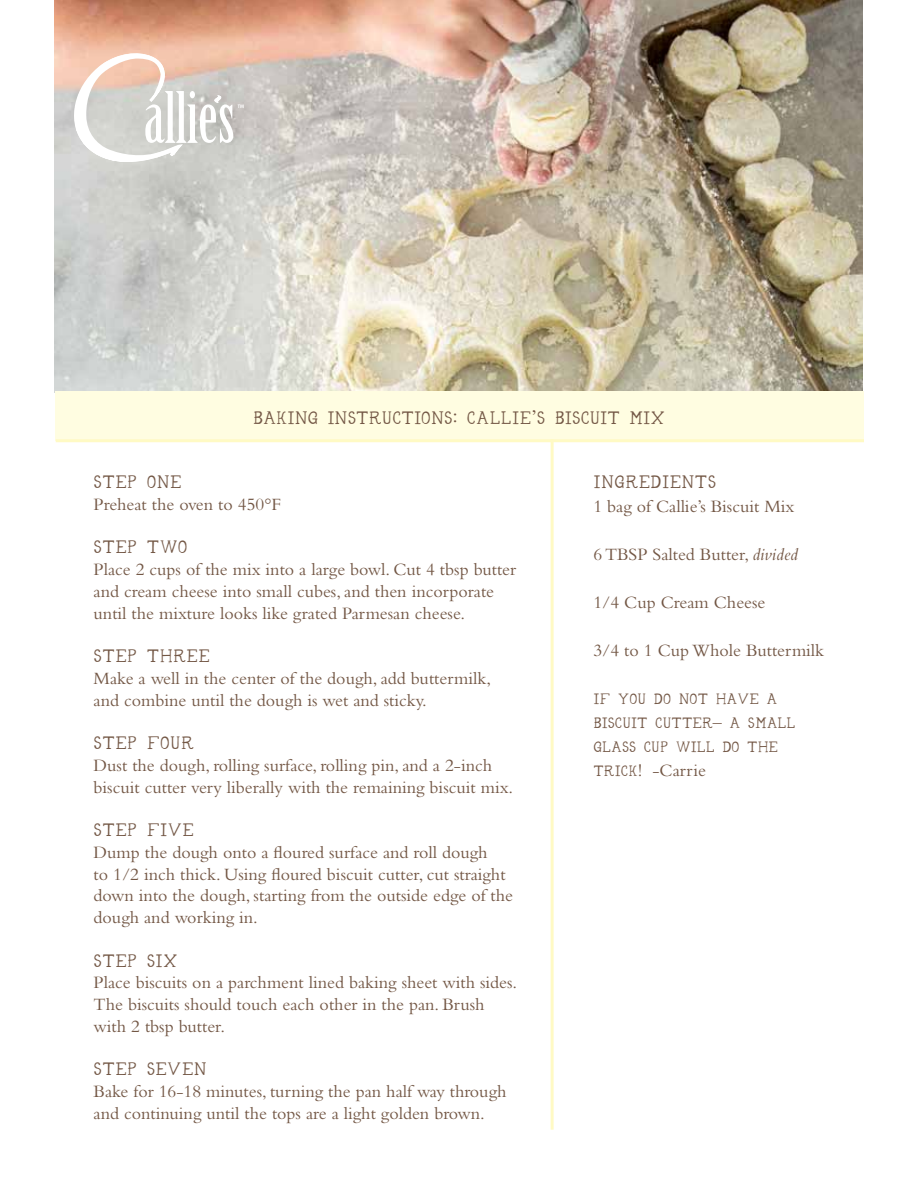
<style>
.page{position:relative;width:918px;height:1188px;background:#fff}
.page>*{position:absolute;margin:0;border:0;box-sizing:border-box;transform-origin:0 0}
.t1{font:18px/21.8px "Bembo";color:#735745}
.t2{font:18px "Aldred";letter-spacing:.02em;color:#735745}
.t3{font:18px "Aldred";color:#735745}
.t4{font:15px/24px "Aldred";color:#735745}
.s1{font-family:"Bembo";font-size:21px}
.s2{font-style:italic}
.s3{font-family:"Bembo";font-size:18px}
.s4{font-family:"Aldred";font-size:15px}
</style>
<div class="page">
<img style="left:54px;top:0;width:808px;height:393px">
<div style="left:55px;top:392px;width:809px;height:49px;background:#fffde1"></div>
<hr style="left:56px;top:439px;width:808px;height:3px;background:#fffac4">
<svg style="left:69px;top:48px;width:175px;height:136px"></svg>
<hr style="left:551px;top:439px;width:3px;height:691px;background:#fffac4">
<p class="t3" style="left:253px;top:411px;width:414px">BAKING INSTRUCTIONS<span class="s1">:</span> CALLIE<span class="s1">’</span>S BISCUIT MIX</p>
<p class="t2" style="left:94px;top:475px;width:90px">STEP ONE</p>
<p class="t1" style="left:94px;top:493px;width:189px">Preheat the oven to 450°F</p>
<p class="t2" style="left:94px;top:541px;width:96px">STEP TWO</p>
<p class="t1" style="left:94px;top:558px;width:424px">Place 2 cups of the mix into a large bowl. Cut 4 tbsp butter and cream cheese into small cubes, and then incorporate until the mixture looks like grated Parmesan cheese.</p>
<p class="t2" style="left:94px;top:649px;width:118px">STEP THREE</p>
<p class="t1" style="left:94px;top:667px;width:399px">Make a well in the center of the dough, add buttermilk, and combine until the dough is wet and sticky.</p>
<p class="t2" style="left:94px;top:736px;width:102px">STEP FOUR</p>
<p class="t1" style="left:94px;top:754px;width:421px">Dust the dough, rolling surface, rolling pin, and a 2-inch biscuit cutter very liberally with the remaining biscuit mix.</p>
<p class="t2" style="left:94px;top:823px;width:102px">STEP FIVE</p>
<p class="t1" style="left:94px;top:841px;width:421px">Dump the dough onto a floured surface and roll dough<br>to 1/2 inch thick. Using floured biscuit cutter, cut straight down into the dough, starting from the outside edge of the dough and working in.</p>
<p class="t2" style="left:94px;top:954px;width:86px">STEP SIX</p>
<p class="t1" style="left:94px;top:972px;width:425px">Place biscuits on a parchment lined baking sheet with sides.<br>The biscuits should touch each other in the pan. Brush with 2 tbsp butter.</p>
<p class="t2" style="left:94px;top:1063px;width:115px">STEP SEVEN</p>
<p class="t1" style="left:94px;top:1080px;width:414px">Bake for 16-18 minutes, turning the pan half way through and continuing until the tops are a light golden brown.</p>
<p class="t2" style="left:593px;top:475px;width:124px">INGREDIENTS</p>
<p class="t1" style="left:593px;top:495px;width:202px">1 bag of Callie’s Biscuit Mix</p>
<p class="t1" style="left:593px;top:543px;width:206px">6 TBSP Salted Butter, <span class="s2">divided</span></p>
<p class="t1" style="left:593px;top:591px;width:174px">1/4 Cup Cream Cheese</p>
<p class="t1" style="left:593px;top:639px;width:232px">3/4 to 1 Cup Whole Buttermilk</p>
<p class="t4" style="left:593px;top:689px;width:204px">IF YOU DO NOT HAVE A<br>BISCUIT CUTTER<span class="s3">–</span> A SMALL<br>GLASS CUP WILL DO THE</p>
<p class="t1" style="left:593px;top:759px;width:114px"><span class="s4">TRICK</span>! -Carrie</p>
</div>
